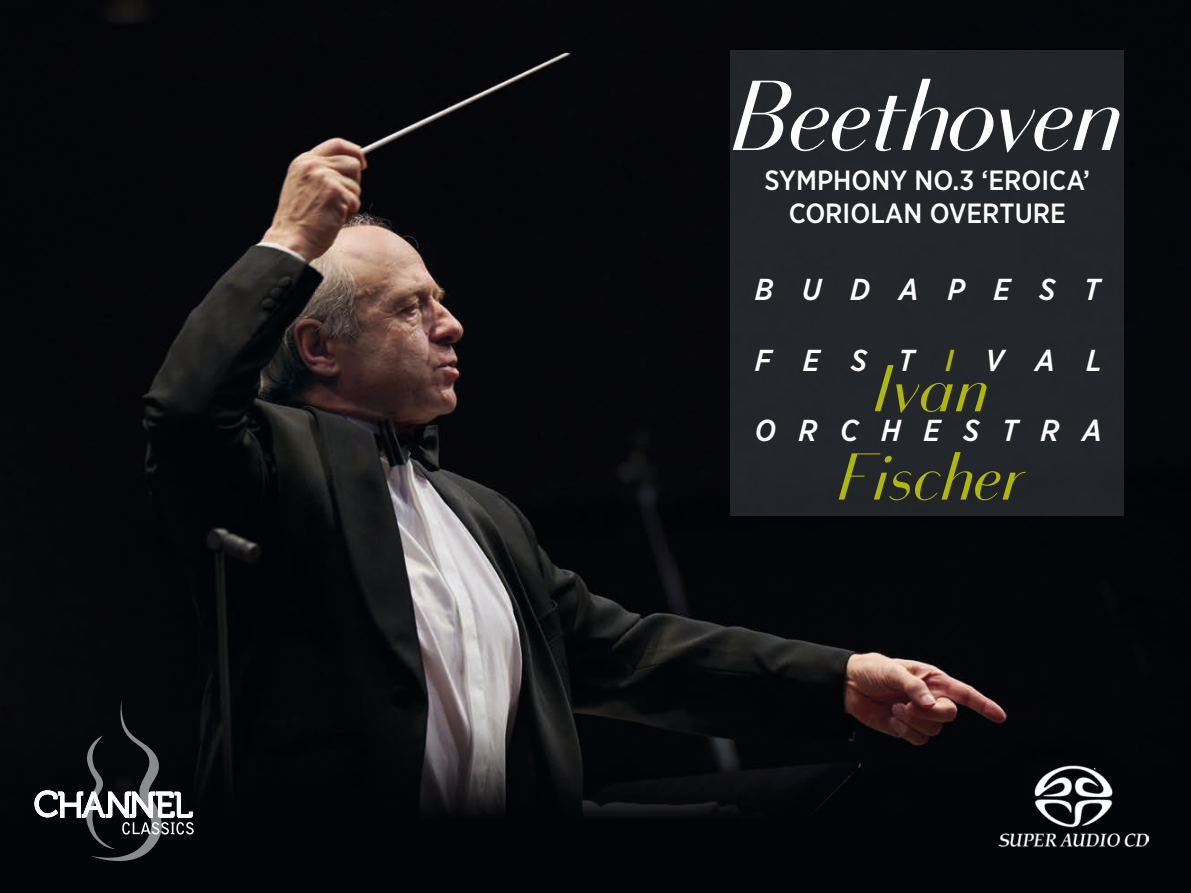
<style>
.page{position:relative;width:1191px;height:893px;background:#fff}
.page>*{position:absolute;margin:0;border:0;box-sizing:border-box;transform-origin:0 0}
.t1{font:italic 98.4px "Bodoni Sans";letter-spacing:-.01em;color:#fff}
.t2{font:italic 65.55px/88.3px "Bodoni Sans";letter-spacing:.02em;color:#b0b900;text-align:center}
.t3{font:italic 500 30.3px "Gotham Narrow";color:#fff}
.t4{font:500 27.75px "Gotham Narrow";color:#fff}
.t5{font:500 27.75px "Gotham Narrow";color:#fff}
.s1{color:#b0b900}
</style>
<div class="page">
<img style="left:0;top:0;width:1191px;height:893px">
<div style="left:730px;top:50px;width:394px;height:465px;background:#23262a"></div>
<svg style="left:34px;top:699px;width:160px;height:163px;background:#242527"></svg>
<img style="left:998px;top:765px;width:150px;height:81px">
<h1 class="t1" style="left:733px;top:61px;width:390px">Beethoven</h1>
<p class="t4" style="left:764px;top:163px;width:327px">SYMPHONY NO.3 ‘EROICA’</p>
<p class="t5" style="left:788px;top:196px;width:279px">CORIOLAN OVERTURE</p>
<p class="t3" style="left:754px;top:270px;width:347px">B U D A P E S T</p>
<p class="t3" style="left:754px;top:341px;width:348px">F E S T <span class="s1">I</span> V A L</p>
<h2 class="t2" style="left:839px;top:346px;width:185px">Ivan<br>Fischer</h2>
<p class="t3" style="left:754px;top:412px;width:349px">O R C H E S T R A</p>
</div>
